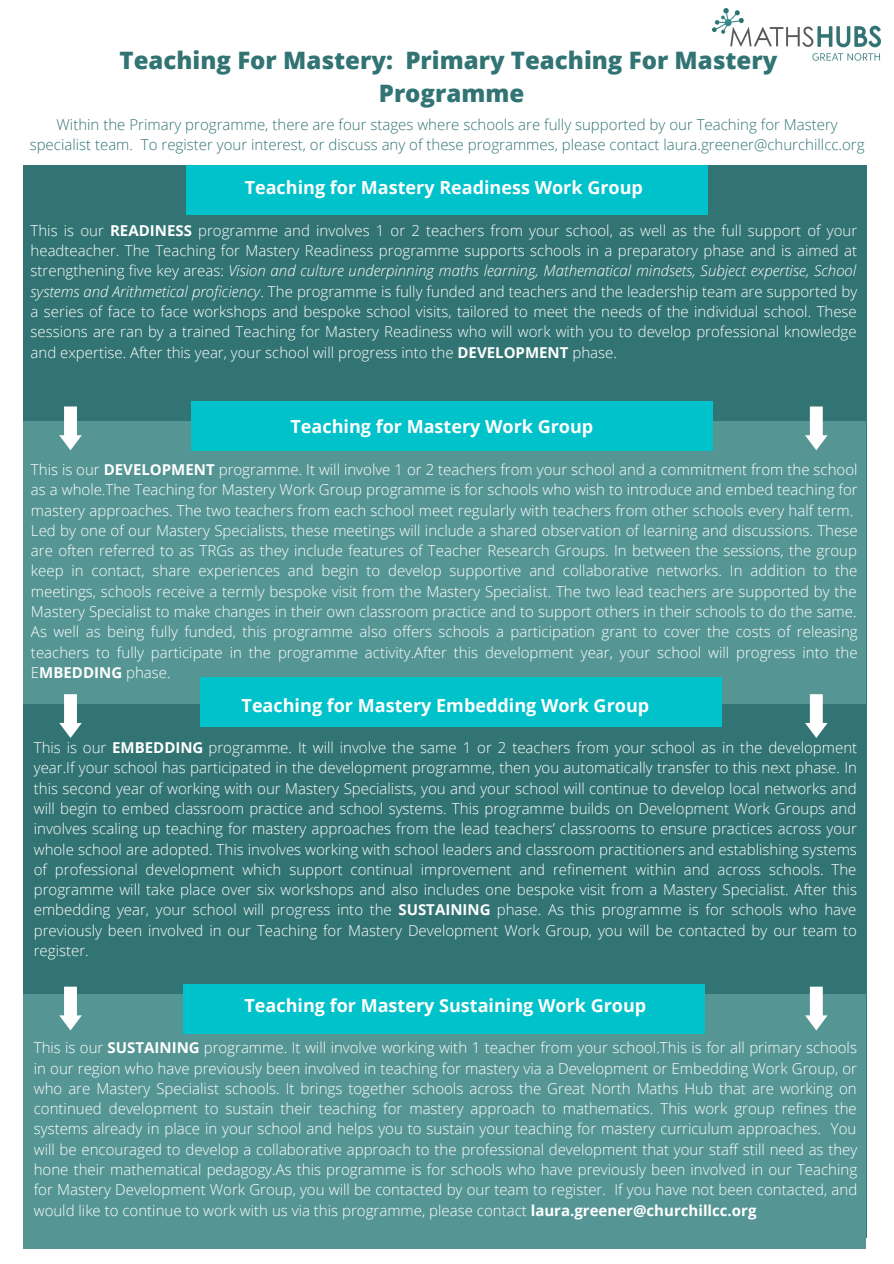
<style>
.page{position:relative;width:894px;height:1264px;background:#fff}
.page>*{position:absolute;margin:0;border:0;box-sizing:border-box;transform-origin:0 0}
.t1{font:800 24px/32.7px "Open Sans";color:#327473;text-align:center}
.t2{font:700 18px "Open Sans";color:#fff}
.t3{font:300 15px/20.2px "Open Sans";color:#fff;text-align:justify}
.t4{font:300 15px/20.2px "Open Sans";color:#327473;text-align:center}
.s1{font-weight:700}
.s2{font-style:italic}
</style>
<div class="page">
<div style="left:23px;top:165px;width:843px;height:1072px;background:#327473"></div>
<div style="left:23px;top:421px;width:842px;height:283px;background:#559694"></div>
<div style="left:191px;top:401px;width:520px;height:49px;background:#00c2cb"></div>
<div style="left:200px;top:677px;width:520px;height:49px;background:#00c2cb"></div>
<div style="left:23px;top:994px;width:842px;height:254px;background:#559694"></div>
<div style="left:184px;top:984px;width:520px;height:49px;background:#00c2cb"></div>
<img style="left:712px;top:9px;width:167px;height:52px">
<svg style="left:59px;top:694px;width:23px;height:44px"></svg>
<svg style="left:59px;top:986px;width:23px;height:44px"></svg>
<svg style="left:59px;top:406px;width:23px;height:44px"></svg>
<svg style="left:805px;top:406px;width:22px;height:44px"></svg>
<svg style="left:805px;top:694px;width:22px;height:44px"></svg>
<svg style="left:805px;top:986px;width:22px;height:44px"></svg>
<div style="left:186px;top:165px;width:521px;height:49px;background:#00c2cb"></div>
<h1 class="t1" style="left:119px;top:44px;width:659px">Teaching For Mastery: Primary Teaching For Mastery<br>Programme</h1>
<p class="t4" style="left:30px;top:114px;width:836px">Within the Primary programme, there are four stages where schools are fully supported by our Teaching for Mastery specialist team. To register your interest, or discuss any of these programmes, please contact laura.greener@churchillcc.org</p>
<p class="t2" style="left:244px;top:175px;width:399px">Teaching for Mastery Readiness Work Group</p>
<p class="t3" style="left:31px;top:220px;width:828px">This is our <span class="s1">READINESS</span> programme and involves 1 or 2 teachers from your school, as well as the full support of your headteacher. The Teaching for Mastery Readiness programme supports schools in a preparatory phase and is aimed at strengthening five key areas: <span class="s2">Vision and culture underpinning maths learning, Mathematical mindsets, Subject expertise, School systems and Arithmetical proficiency</span>. The programme is fully funded and teachers and the leadership team are supported by a series of face to face workshops and bespoke school visits, tailored to meet the needs of the individual school. These sessions are ran by a trained Teaching for Mastery Readiness who will work with you to develop professional knowledge and expertise. After this year, your school will progress into the <span class="s1">DEVELOPMENT</span> phase.</p>
<p class="t2" style="left:290px;top:414px;width:304px">Teaching for Mastery Work Group</p>
<p class="t3" style="left:31px;top:459px;width:828px;text-align:left">This is our <span class="s1">DEVELOPMENT</span> programme. It will involve 1 or 2 teachers from your school and a commitment from the school as a whole.The Teaching for Mastery Work Group programme is for schools who wish to introduce and embed teaching for mastery approaches. The two teachers from each school meet regularly with teachers from other schools every half term.<br>Led by one of our Mastery Specialists, these meetings will include a shared observation of learning and discussions. These are often referred to as TRGs as they include features of Teacher Research Groups. In between the sessions, the group keep in contact, share experiences and begin to develop supportive and collaborative networks. In addition to the meetings, schools receive a termly bespoke visit from the Mastery Specialist. The two lead teachers are supported by the Mastery Specialist to make changes in their own classroom practice and to support others in their schools to do the same.<br>As well as being fully funded, this programme also offers schools a participation grant to cover the costs of releasing teachers to fully participate in the programme activity.After this development year, your school will progress into the E<span class="s1">MBEDDING</span> phase.</p>
<p class="t2" style="left:241px;top:692px;width:409px">Teaching for Mastery Embedding Work Group</p>
<p class="t3" style="left:34px;top:737px;width:824px">This is our <span class="s1">EMBEDDING</span> programme. It will involve the same 1 or 2 teachers from your school as in the development year.If your school has participated in the development programme, then you automatically transfer to this next phase. In this second year of working with our Mastery Specialists, you and your school will continue to develop local networks and will begin to embed classroom practice and school systems. This programme builds on Development Work Groups and involves scaling up teaching for mastery approaches from the lead teachers’ classrooms to ensure practices across your whole school are adopted. This involves working with school leaders and classroom practitioners and establishing systems of professional development which support continual improvement and refinement within and across schools. The programme will take place over six workshops and also includes one bespoke visit from a Mastery Specialist. After this embedding year, your school will progress into the <span class="s1">SUSTAINING</span> phase. As this programme is for schools who have previously been involved in our Teaching for Mastery Development Work Group, you will be contacted by our team to register.</p>
<p class="t2" style="left:244px;top:992px;width:403px">Teaching for Mastery Sustaining Work Group</p>
<p class="t3" style="left:34px;top:1037px;width:824px">This is our <span class="s1">SUSTAINING</span> programme. It will involve working with 1 teacher from your school.This is for all primary schools in our region who have previously been involved in teaching for mastery via a Development or Embedding Work Group, or who are Mastery Specialist schools. It brings together schools across the Great North Maths Hub that are working on continued development to sustain their teaching for mastery approach to mathematics. This work group refines the systems already in place in your school and helps you to sustain your teaching for mastery curriculum approaches. You will be encouraged to develop a collaborative approach to the professional development that your staff still need as they hone their mathematical pedagogy.As this programme is for schools who have previously been involved in our Teaching for Mastery Development Work Group, you will be contacted by our team to register. If you have not been contacted, and would like to continue to work with us via this programme, please contact <span class="s1">laura.greener@churchillcc.org</span></p>
</div>
